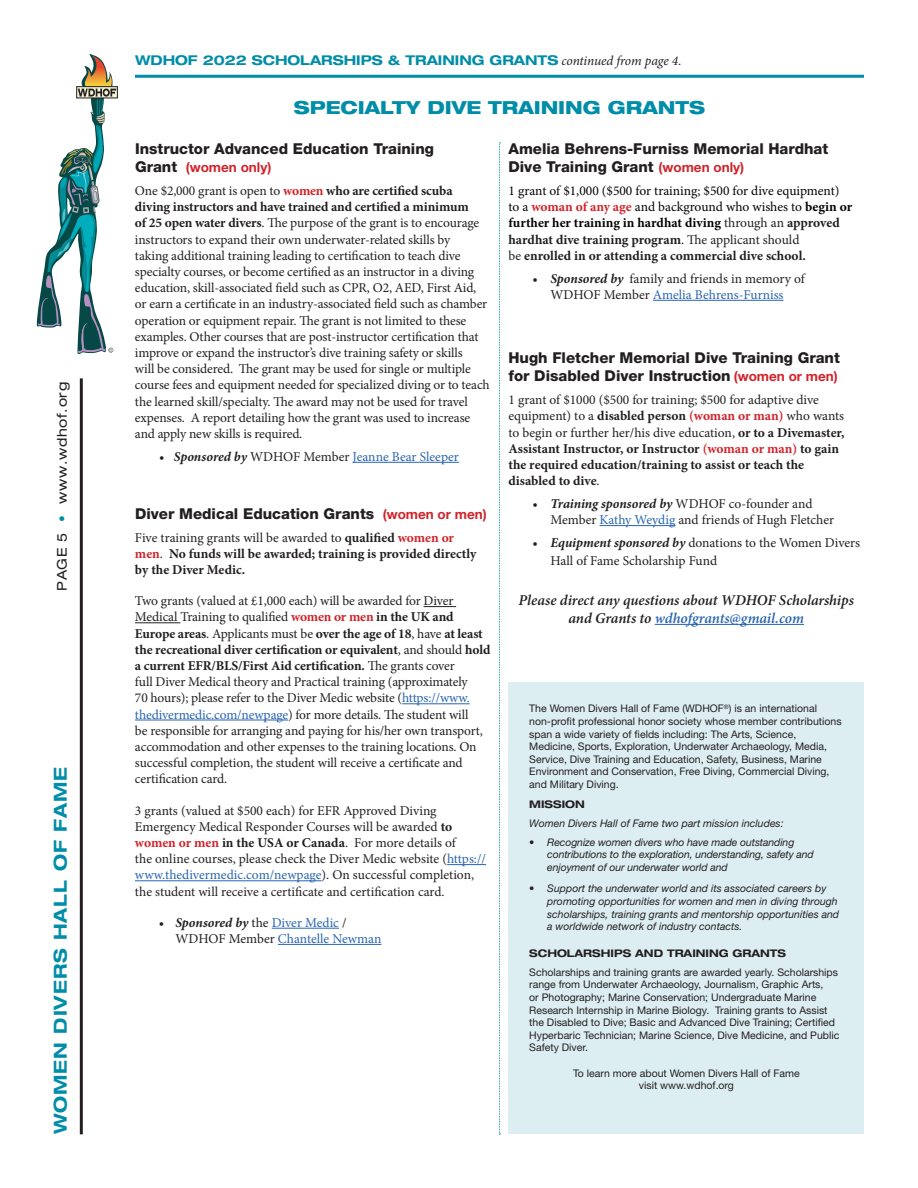
<style>
.page{position:relative;width:918px;height:1188px;background:#fff}
.page>*{position:absolute;margin:0;border:0;box-sizing:border-box;transform-origin:0 0}
.t1{font:800 expanded 18px "Helvetica Neue";color:#008da8}
.t2{font:700 expanded 18px "Helvetica Neue";letter-spacing:.05em;color:#008da8}
.t3{font:800 15px/18px "Helvetica Neue";color:#231f20}
.t4{font:italic 600 15px/18px "Minion Pro";letter-spacing:-.005em;color:#231f20;text-align:center}
.t5{font:13.5px/16.2px "Minion Pro";letter-spacing:-.01em;color:#231f20}
.t6{font:700 13.5px/16.2px "Minion Pro";color:#231f20}
.t7{font:13.5px/16.2px "Minion Pro";letter-spacing:-.005em;color:#040503}
.t8{font:13.5px/16.2px "Minion Pro";letter-spacing:-.005em;color:#2865b1}
.t9{font:700 expanded 13.5px "Helvetica Neue";color:#008da8}
.t10{font:expanded 13.5px "Helvetica Neue";letter-spacing:.05em;color:#231f20}
.t11{font:700 13.5px "Helvetica Neue";color:#d1232a}
.t12{font:10.5px/12.6px "Helvetica Neue";color:#231f20}
.t13{font:italic 10.5px/12.6px "Helvetica Neue";color:#231f20}
.t14{font:700 expanded 10.5px "Helvetica Neue";color:#231f20}
.s1{color:#008da8}
.s2{font-family:"Minion Pro";font-weight:400;font-style:italic;font-stretch:normal;color:#231f20}
.s3{font-weight:700;font-size:13.5px;color:#d1232a}
.s4{font-weight:700;color:#d1232a}
.s5{font-weight:700}
.s6{color:#231f20}
.s7{font-weight:700;color:#231f20}
.s8{font-weight:700;font-style:italic}
.s9{color:#2865b1}
.s10{font-weight:800;font-size:15px;color:#231f20}
.s11{font-weight:700;font-style:italic;color:#231f20}
.s12{font-weight:400}
.s13{color:#d1232a}
</style>
<div class="page">
<svg style="left:116px;top:86px;width:2px;height:12px"></svg>
<svg style="left:37px;top:54px;width:79px;height:300px"></svg>
<hr style="left:80px;top:378px;width:3px;height:756px;background:#231f20">
<div style="left:508px;top:683px;width:356px;height:451px;background:#ddeef3"></div>
<hr style="left:135px;top:75px;width:729px;height:3px;background:#008da8">
<svg style="left:499px;top:143px;width:2px;height:992px"></svg>
<hr style="left:653px;top:300px;width:131px;height:1px;background:#2865b1">
<hr style="left:600px;top:525px;width:75px;height:1px;background:#2865b1">
<hr style="left:655px;top:624px;width:149px;height:1px;background:#2865b1">
<hr style="left:353px;top:462px;width:106px;height:1px;background:#2865b1">
<hr style="left:424px;top:606px;width:32px;height:1px;background:#231f20">
<hr style="left:135px;top:622px;width:45px;height:1px;background:#231f20">
<hr style="left:402px;top:703px;width:68px;height:1px;background:#2865b1">
<hr style="left:135px;top:720px;width:153px;height:1px;background:#2865b1">
<hr style="left:447px;top:864px;width:39px;height:1px;background:#2865b1">
<hr style="left:135px;top:880px;width:187px;height:1px;background:#2865b1">
<hr style="left:272px;top:928px;width:67px;height:1px;background:#2865b1">
<hr style="left:278px;top:944px;width:103px;height:1px;background:#2865b1">
<p class="t10" style="left:54px;top:591px;width:210px;rotate:-90deg">PAGE 5 <span class="s1">•</span> www.wdhof.org</p>
<h1 class="t2" style="left:49px;top:1134px;width:369px;rotate:-90deg">WOMEN DIVERS HALL OF FAME</h1>
<p class="t9" style="left:135px;top:51px;width:548px">WDHOF 2022 SCHOLARSHIPS &amp; TRAINING GRANTS <span class="s2">continued from page 4.</span></p>
<h1 class="t1" style="left:294px;top:96px;width:413px">SPECIALTY DIVE TRAINING GRANTS</h1>
<p class="t3" style="left:508px;top:140px;width:321px">Amelia Behrens-Furniss Memorial Hardhat<br>Dive Training Grant <span class="s3">(women only)</span></p>
<p class="t7" style="left:509px;top:183px;width:345px">1 grant of $1,000 ($500 for training; $500 for dive equipment) to a <span class="s4">woman of any age</span> and background who wishes to <span class="s5">begin or further her training in hardhat diving</span> <span class="s6">through an</span> <span class="s7">approved hardhat dive training program</span><span class="s6">. The applicant should<br>be</span> <span class="s7">enrolled in or attending a commercial dive school.</span></p>
<p class="t5" style="left:533px;top:270px;width:274px;text-align:center"><span class="s8">• Sponsored by</span> family and friends in memory of<br>WDHOF Member <span class="s9">Amelia Behrens-Furniss</span></p>
<p class="t3" style="left:135px;top:140px;width:300px">Instructor Advanced Education Training</p>
<p class="t11" style="left:135px;top:159px;width:138px"><span class="s10">Grant</span> (women only)</p>
<p class="t5" style="left:135px;top:183px;width:356px">One $2,000 grant is open to <span class="s4">women</span> <span class="s5">who are certified scuba diving instructors and have trained and certified a minimum<br>of 25 open water divers</span>. The purpose of the grant is to encourage instructors to expand their own underwater-related skills by<br>taking additional training leading to certification to teach dive specialty courses, or become certified as an instructor in a diving education, skill-associated field such as CPR, O2, AED, First Aid, or earn a certificate in an industry-associated field such as chamber operation or equipment repair. The grant is not limited to these examples. Other courses that are post-instructor certification that improve or expand the instructor’s dive training safety or skills<br>will be considered. The grant may be used for single or multiple course fees and equipment needed for specialized diving or to teach the learned skill/specialty. The award may not be used for travel expenses. A report detailing how the grant was used to increase and apply new skills is required.</p>
<p class="t8" style="left:159px;top:449px;width:301px"><span class="s11">• Sponsored by</span> <span class="s6">WDHOF Member</span> Jeanne Bear Sleeper</p>
<p class="t3" style="left:508px;top:349px;width:333px">Hugh Fletcher Memorial Dive Training Grant for Disabled Diver Instruction <span class="s3">(women or men)</span></p>
<p class="t6" style="left:509px;top:392px;width:338px"><span class="s12">1 grant of $1000 ($500 for training; $500 for adaptive dive equipment) to a</span> disabled person <span class="s13">(woman or man)</span> <span class="s12">who wants to begin or further her/his dive education,</span> or to a Divemaster, Assistant Instructor, or Instructor <span class="s13">(woman or man)</span> to gain the required education/training to assist or teach the disabled to dive<span class="s12">.</span></p>
<p class="t5" style="left:550px;top:496px;width:285px;text-indent:-18px"><span class="s8">• Training sponsored by</span> WDHOF co-founder and<br>Member <span class="s9">Kathy Weydig</span> and friends of Hugh Fletcher</p>
<p class="t5" style="left:550px;top:534px;width:311px;line-height:18px;text-indent:-18px"><span class="s8">• Equipment sponsored by</span> donations to the Women Divers<br>Hall of Fame Scholarship Fund</p>
<p class="t4" style="left:519px;top:591px;width:337px">Please direct any questions about WDHOF Scholarships and Grants to <span class="s9">wdhofgrants@gmail.com</span></p>
<p class="t3" style="left:135px;top:504px;width:353px">Diver Medical Education Grants <span class="s3">(women or men)</span></p>
<p class="t6" style="left:135px;top:529px;width:343px"><span class="s12">Five training grants will be awarded to</span> qualified <span class="s13">women or men</span><span class="s12">.</span> No funds will be awarded; training is provided directly by the Diver Medic.</p>
<p class="t5" style="left:135px;top:593px;width:357px">Two grants (valued at £1,000 each) will be awarded for Diver Medical Training to qualified <span class="s4">women or men</span> <span class="s5">in the UK and Europe areas</span>. Applicants must be <span class="s5">over the age of 18</span>, have <span class="s5">at least the recreational diver certification or equivalent</span>, and should <span class="s5">hold a current EFR/BLS/First Aid certification.</span> The grants cover<br>full Diver Medical theory and Practical training (approximately<br>70 hours); please refer to the Diver Medic website (<span class="s9">https://www. thedivermedic.com/newpage</span>) for more details. The student will<br>be responsible for arranging and paying for his/her own transport, accommodation and other expenses to the training locations. On successful completion, the student will receive a certificate and certification card.</p>
<p class="t5" style="left:135px;top:802px;width:353px">3 grants (valued at $500 each) for EFR Approved Diving Emergency Medical Responder Courses will be awarded <span class="s5">to </span><span class="s4">women or men</span> <span class="s5">in the USA or Canada</span>. For more details of<br>the online courses, please check the Diver Medic website (<span class="s9">https:// www.thedivermedic.com/newpage</span>). On successful completion, the student will receive a certificate and certification card.</p>
<p class="t8" style="left:175px;top:915px;width:207px;text-indent:-16px"><span class="s11">• Sponsored by</span> <span class="s6">the</span> Diver Medic <span class="s6">/<br>WDHOF Member</span> Chantelle Newman</p>
<p class="t12" style="left:529px;top:702px;width:314px">The Women Divers Hall of Fame (WDHOF<sup>®</sup>) is an international non-profit professional honor society whose member contributions span a wide variety of fields including: The Arts, Science, Medicine, Sports, Exploration, Underwater Archaeology, Media, Service, Dive Training and Education, Safety, Business, Marine Environment and Conservation, Free Diving, Commercial Diving, and Military Diving.</p>
<p class="t14" style="left:529px;top:798px;width:57px">MISSION</p>
<p class="t13" style="left:529px;top:817px;width:256px">Women Divers Hall of Fame two part mission includes:</p>
<p class="t13" style="left:547px;top:835px;width:268px;text-indent:-18px">• Recognize women divers who have made outstanding contributions to the exploration, understanding, safety and enjoyment of our underwater world and</p>
<p class="t13" style="left:547px;top:882px;width:293px;text-indent:-18px">• Support the underwater world and its associated careers by promoting opportunities for women and men in diving through scholarships, training grants and mentorship opportunities and a worldwide network of industry contacts.</p>
<p class="t14" style="left:529px;top:947px;width:258px">SCHOLARSHIPS AND TRAINING GRANTS</p>
<p class="t12" style="left:529px;top:966px;width:312px">Scholarships and training grants are awarded yearly. Scholarships range from Underwater Archaeology, Journalism, Graphic Arts,<br>or Photography; Marine Conservation; Undergraduate Marine Research Internship in Marine Biology. Training grants to Assist the Disabled to Dive; Basic and Advanced Dive Training; Certified Hyperbaric Technician; Marine Science, Dive Medicine, and Public Safety Diver.</p>
<p class="t12" style="left:573px;top:1066px;width:228px;text-align:center">To learn more about Women Divers Hall of Fame visit www.wdhof.org</p>
</div>
